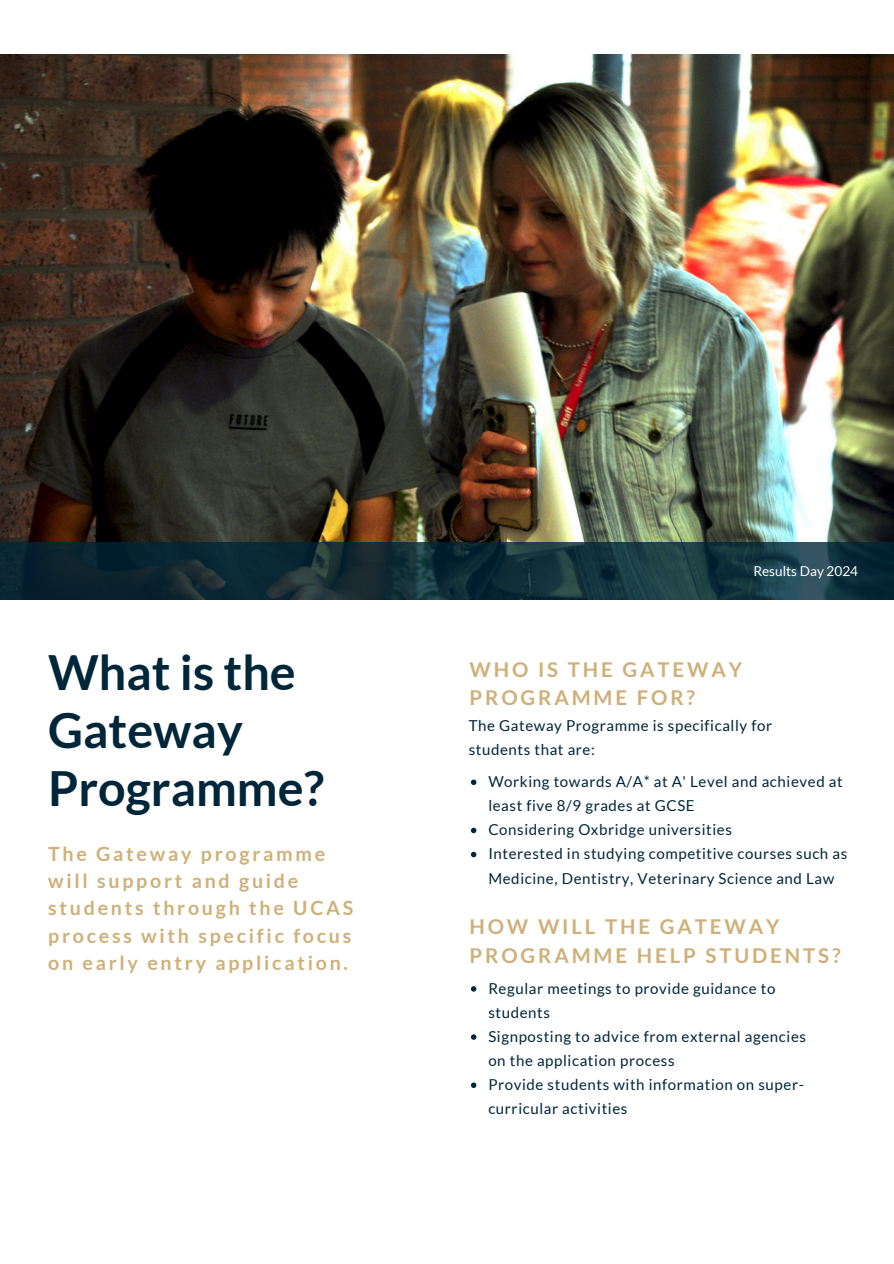
<style>
.page{position:relative;width:894px;height:1264px;background:#fff}
.page>*{position:absolute;margin:0;border:0;box-sizing:border-box;transform-origin:0 0}
.t1{font:700 48.45px/58.1px "Lato";color:#002639}
.t2{font:700 20.4px/28.5px "Lato";letter-spacing:.14em;color:#ceb17a}
.t3{font:700 19.65px/27.3px "Lato";letter-spacing:.14em;color:#ceb17a}
.t4{font:15.15px/24px "Lato";letter-spacing:.04em;color:#002639}
.t5{font:13.65px "Lato";color:#fff}
</style>
<div class="page">
<img style="left:0;top:54px;width:893px;height:488px">
<svg style="left:0;top:542px;width:893px;height:57px;background:#133039"></svg>
<svg style="left:471px;top:779px;width:5px;height:6px"></svg>
<svg style="left:471px;top:827px;width:5px;height:6px"></svg>
<svg style="left:471px;top:851px;width:5px;height:6px"></svg>
<svg style="left:471px;top:986px;width:5px;height:5px"></svg>
<svg style="left:471px;top:1034px;width:5px;height:5px"></svg>
<svg style="left:471px;top:1082px;width:5px;height:5px"></svg>
<p class="t1" style="left:48px;top:642px;width:277px">What is the<br>Gateway<br>Programme?</p>
<h1 class="t3" style="left:48px;top:839px;width:307px">The Gateway programme will support and guide students through the UCAS process with specific focus on early entry application.</h1>
<p class="t5" style="left:753px;top:562px;width:106px">Results Day 2024</p>
<h3 class="t2" style="left:469px;top:654px;width:274px">WHO IS THE GATEWAY<br>PROGRAMME FOR?</h3>
<p class="t4" style="left:468px;top:713px;width:305px">The Gateway Programme is specifically for students that are:</p>
<h2 class="t4" style="left:488px;top:769px;width:356px">Working towards A/A* at A' Level and achieved at least five 8/9 grades at GCSE</h2>
<p class="t4" style="left:488px;top:817px;width:245px">Considering Oxbridge universities</p>
<p class="t4" style="left:488px;top:841px;width:360px">Interested in studying competitive courses such as<br>Medicine, Dentistry, Veterinary Science and Law</p>
<p class="t2" style="left:469px;top:912px;width:372px">HOW WILL THE GATEWAY<br>PROGRAMME HELP STUDENTS?</p>
<p class="t4" style="left:488px;top:975px;width:288px">Regular meetings to provide guidance to students</p>
<h2 class="t4" style="left:488px;top:1024px;width:319px">Signposting to advice from external agencies on the application process</h2>
<p class="t4" style="left:488px;top:1072px;width:317px">Provide students with information on super&shy;curricular activities</p>
</div>
